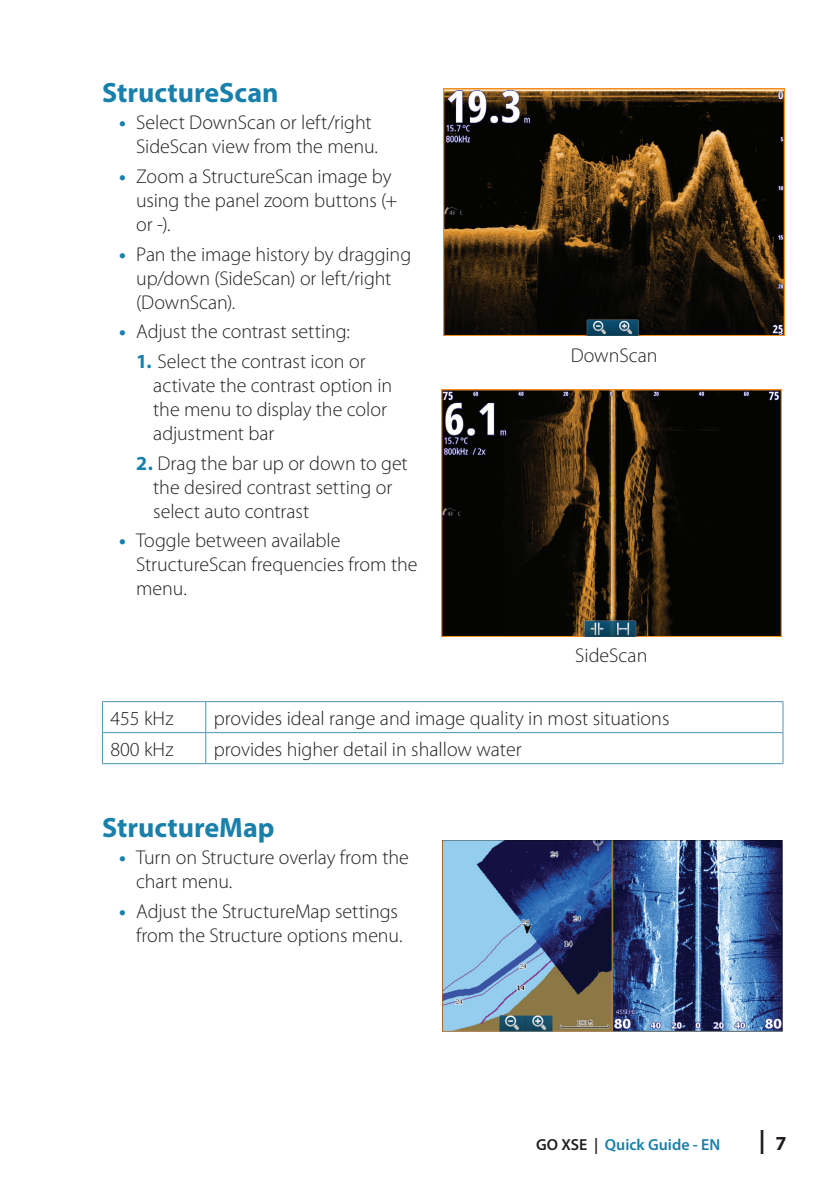
<style>
.page{position:relative;width:840px;height:1191px;background:#fff}
.page>*{position:absolute;margin:0;border:0;box-sizing:border-box;transform-origin:0 0}
.t1{font:700 28px "Myriad Pro";color:#1980ac}
.t2{font:700 24px "Myriad Pro";color:#231f20}
.t3{font:300 20px/24px "Myriad Pro";color:#231f20}
.t4{font:600 16px "Myriad Pro";color:#1980ac}
.s1{font-weight:700;color:#1980ac}
.s2{color:#231f20}
</style>
<div class="page">
<hr style="left:102px;top:701px;width:104px;height:1px;background:#4c92ba">
<hr style="left:102px;top:702px;width:1px;height:30px;background:#4c92ba">
<hr style="left:206px;top:701px;width:576px;height:1px;background:#4c92ba">
<hr style="left:205px;top:702px;width:1px;height:30px;background:#4c92ba">
<hr style="left:782px;top:702px;width:1px;height:30px;background:#4c92ba">
<hr style="left:102px;top:732px;width:104px;height:1px;background:#4c92ba">
<hr style="left:102px;top:733px;width:1px;height:30px;background:#4c92ba">
<hr style="left:206px;top:732px;width:576px;height:1px;background:#4c92ba">
<hr style="left:205px;top:733px;width:1px;height:30px;background:#4c92ba">
<hr style="left:782px;top:733px;width:1px;height:30px;background:#4c92ba">
<hr style="left:102px;top:763px;width:104px;height:1px;background:#4c92ba">
<hr style="left:206px;top:763px;width:576px;height:1px;background:#4c92ba">
<img style="left:443px;top:88px;width:341px;height:247px">
<img style="left:441px;top:389px;width:340px;height:247px">
<img style="left:442px;top:840px;width:340px;height:191px">
<h1 class="t1" style="left:102px;top:75px;width:178px">StructureScan</h1>
<p class="t3" style="left:136px;top:111px;width:243px;text-indent:-17px"><span class="s1">•</span> Select DownScan or left/right<br>SideScan view from the menu.</p>
<p class="t3" style="left:136px;top:164px;width:263px;text-indent:-17px"><span class="s1">•</span> Zoom a StructureScan image by using the panel zoom buttons (+ or -).</p>
<p class="t3" style="left:136px;top:242px;width:276px;text-indent:-17px"><span class="s1">•</span> Pan the image history by dragging up/down (SideScan) or left/right (DownScan).</p>
<p class="t3" style="left:119px;top:320px;width:232px"><span class="s1">•</span> Adjust the contrast setting:</p>
<p class="t3" style="left:153px;top:349px;width:240px;text-indent:-17px"><span class="s1">1.</span> Select the contrast icon or activate the contrast option in the menu to display the color adjustment bar</p>
<p class="t3" style="left:153px;top:451px;width:256px;text-indent:-17px"><span class="s1">2.</span> Drag the bar up or down to get the desired contrast setting or select auto contrast</p>
<p class="t3" style="left:136px;top:529px;width:283px;text-indent:-17px"><span class="s1">•</span> Toggle between available<br>StructureScan frequencies from the menu.</p>
<p class="t3" style="left:570px;top:343px;width:88px">DownScan</p>
<p class="t3" style="left:575px;top:644px;width:74px">SideScan</p>
<p class="t3" style="left:110px;top:706px;width:65px">455 kHz</p>
<p class="t3" style="left:214px;top:706px;width:457px">provides ideal range and image quality in most situations</p>
<p class="t3" style="left:110px;top:737px;width:65px">800 kHz</p>
<p class="t3" style="left:214px;top:737px;width:309px">provides higher detail in shallow water</p>
<h1 class="t1" style="left:102px;top:809px;width:174px">StructureMap</h1>
<p class="t3" style="left:136px;top:845px;width:274px;text-indent:-17px"><span class="s1">•</span> Turn on Structure overlay from the chart menu.</p>
<p class="t3" style="left:119px;top:899px;width:285px;text-align:right"><span class="s1">•</span> Adjust the StructureMap settings from the Structure options menu.</p>
<p class="t4" style="left:535px;top:1134px;width:186px"><span class="s2">GO XSE |</span> Quick Guide - EN</p>
<p class="t2" style="left:758px;top:1124px;width:29px">| <sub>7</sub></p>
</div>
